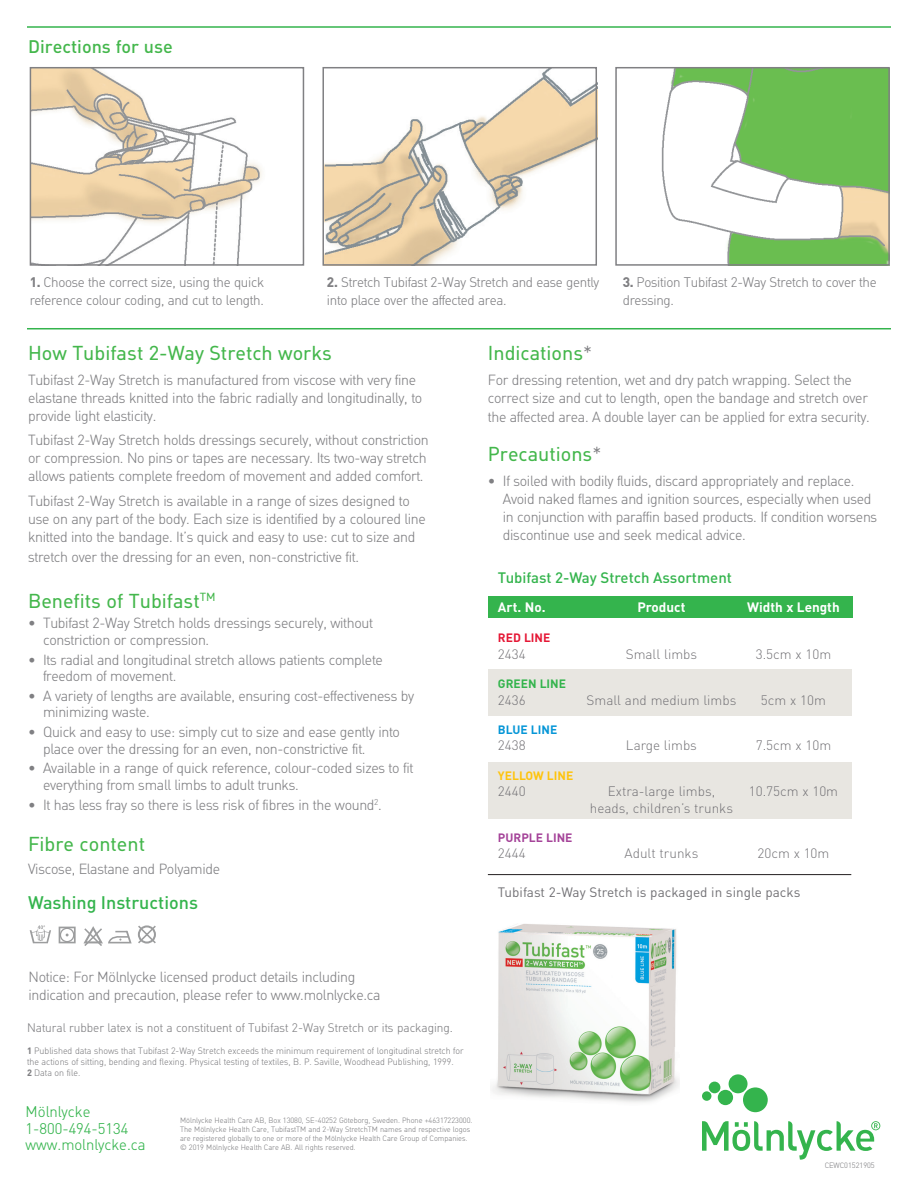
<style>
.page{position:relative;width:918px;height:1188px;background:#fff}
.page>*{position:absolute;margin:0;border:0;box-sizing:border-box;transform-origin:0 0}
.Rubrik_till_sid_2{font:19.5px "MHC Din";color:#44b74c}
.t1{font:500 18px "DIN";color:#34b44d}
.Rubrik_till_sid_2-2{font:500 18px "DIN";color:#44b74c}
.Copy{font:300 15px "MHC Din";color:#34b44d}
.t2{font:500 15px "DIN";color:#34b44d}
.Rubrik_till_sid_2-3{font:300 14.25px/18px "MHC Din";letter-spacing:-.02em;color:#808083}
.Rubrik_till_sid_2-4{font:300 13.5px/18px "MHC Din";letter-spacing:-.02em;color:#808083}
.t3{font:300 13.5px "DIN";color:#717074}
.t4{font:13.5px "DIN";color:#717074}
.t5{font:700 13.5px "DIN";color:#fff}
.Copy-2{font:300 12px "MHC Din";color:#808083}
.t6{font:700 12px "DIN";color:#fec40e}
.t7{font:700 12px "DIN";color:#a54499}
.t8{font:700 12px "DIN";color:#34b44d}
.t9{font:700 12px "DIN";color:#0696d7}
.t10{font:700 12px "DIN";color:#e51836}
.Copy-3{font:300 9px/10.8px "MHC Din";color:#808083}
.Copy-4{font:300 7.5px "MHC Din";color:#808083}
.s1{font-weight:700}
.s2{font-weight:300;color:#808083}
</style>
<div class="page">
<svg style="left:702px;top:1074px;width:178px;height:86px"></svg>
<hr style="left:27px;top:26px;width:864px;height:2px;background:#34b44d">
<hr style="left:27px;top:328px;width:864px;height:1px;background:#34b44d">
<img style="left:33px;top:70px;width:229px;height:193px">
<div style="left:30px;top:67px;width:274px;height:199px;border:2px solid #808083"></div>
<img style="left:325px;top:70px;width:269px;height:193px">
<div style="left:322px;top:67px;width:275px;height:199px;border:2px solid #808083"></div>
<img style="left:661px;top:70px;width:226px;height:193px">
<div style="left:615px;top:67px;width:275px;height:199px;border:2px solid #808083"></div>
<svg style="left:59px;top:927px;width:17px;height:16px"></svg>
<svg style="left:83px;top:925px;width:73px;height:21px"></svg>
<svg style="left:30px;top:925px;width:21px;height:18px"></svg>
<div style="left:488px;top:596px;width:365px;height:22px;background:#34b44d"></div>
<div style="left:488px;top:669px;width:363px;height:47px;background:#e8e6e1"></div>
<div style="left:488px;top:762px;width:363px;height:57px;background:#e8e6e1"></div>
<hr style="left:488px;top:874px;width:363px;height:1px;background:#231f20">
<img style="left:492px;top:924px;width:188px;height:179px">
<p class="Rubrik_till_sid_2-2" style="left:28px;top:35px;width:146px">Directions for use</p>
<p class="Rubrik_till_sid_2-4" style="left:30px;top:273px;width:236px"><span class="s1">1.</span> Choose the correct size, using the quick reference colour coding, and cut to length.</p>
<p class="Rubrik_till_sid_2-4" style="left:327px;top:273px;width:274px"><span class="s1">2.</span> Stretch Tubifast 2-Way Stretch and ease gently into place over the affected area.</p>
<p class="Rubrik_till_sid_2-4" style="left:623px;top:273px;width:255px"><span class="s1">3.</span> Position Tubifast 2-Way Stretch to cover the dressing.</p>
<p class="Rubrik_till_sid_2" style="left:28px;top:341px;width:306px">How Tubifast 2-Way Stretch works</p>
<p class="Rubrik_till_sid_2-3" style="left:28px;top:371px;width:396px">Tubifast 2-Way Stretch is manufactured from viscose with very fine elastane threads knitted into the fabric radially and longitudinally, to provide light elasticity.</p>
<p class="Rubrik_till_sid_2-3" style="left:28px;top:431px;width:402px">Tubifast 2-Way Stretch holds dressings securely, without constriction or compression. No pins or tapes are necessary. Its two-way stretch allows patients complete freedom of movement and added comfort.</p>
<p class="Rubrik_till_sid_2-3" style="left:28px;top:492px;width:399px">Tubifast 2-Way Stretch is available in a range of sizes designed to use on any part of the body. Each size is identified by a coloured line knitted into the bandage. It’s quick and easy to use: cut to size and</p>
<p class="Rubrik_till_sid_2-3" style="left:28px;top:548px;width:333px">stretch over the dressing for an even, non-constrictive fit.</p>
<p class="Rubrik_till_sid_2" style="left:28px;top:589px;width:189px">Benefits of Tubifast<sup>TM</sup></p>
<p class="Rubrik_till_sid_2-3" style="left:43px;top:615px;width:331px;line-height:16.5px;text-indent:-15px">• Tubifast 2-Way Stretch holds dressings securely, without constriction or compression.</p>
<p class="Rubrik_till_sid_2-3" style="left:43px;top:651px;width:341px;line-height:16.5px;text-indent:-15px">• Its radial and longitudinal stretch allows patients complete freedom of movement.</p>
<p class="Rubrik_till_sid_2-3" style="left:43px;top:688px;width:373px;line-height:16.5px;text-indent:-15px">• A variety of lengths are available, ensuring cost-effectiveness by minimizing waste.</p>
<p class="Rubrik_till_sid_2-3" style="left:43px;top:724px;width:358px;line-height:16.5px;text-indent:-15px">• Quick and easy to use: simply cut to size and ease gently into place over the dressing for an even, non-constrictive fit.</p>
<p class="Rubrik_till_sid_2-3" style="left:43px;top:760px;width:372px;line-height:16.5px;text-indent:-15px">• Available in a range of quick reference, colour-coded sizes to fit everything from small limbs to adult trunks.</p>
<p class="Rubrik_till_sid_2-3" style="left:28px;top:796px;width:355px">• It has less fray so there is less risk of fibres in the wound<sup>2</sup>.</p>
<p class="Rubrik_till_sid_2" style="left:28px;top:833px;width:119px">Fibre content</p>
<p class="Rubrik_till_sid_2-3" style="left:28px;top:860px;width:194px">Viscose, Elastane and Polyamide</p>
<p class="t1" style="left:28px;top:891px;width:171px">Washing Instructions</p>
<p class="Rubrik_till_sid_2" style="left:488px;top:341px;width:106px">Indications<span class="s2">*</span></p>
<p class="Rubrik_till_sid_2-3" style="left:488px;top:371px;width:381px">For dressing retention, wet and dry patch wrapping. Select the correct size and cut to length, open the bandage and stretch over</p>
<p class="Rubrik_till_sid_2-3" style="left:488px;top:408px;width:383px">the affected area. A double layer can be applied for extra security.</p>
<p class="Rubrik_till_sid_2" style="left:488px;top:443px;width:115px">Precautions<span class="s2">*</span></p>
<p class="Rubrik_till_sid_2-3" style="left:503px;top:472px;width:376px;text-indent:-15px">• If soiled with bodily fluids, discard appropriately and replace.<br>Avoid naked flames and ignition sources, especially when used in conjunction with paraffin based products. If condition worsens discontinue use and seek medical advice.</p>
<p class="t2" style="left:498px;top:568px;width:236px">Tubifast 2-Way Stretch Assortment</p>
<p class="t5" style="left:498px;top:599px;width:49px">Art. No.</p>
<p class="t5" style="left:637px;top:599px;width:50px">Product</p>
<p class="t5" style="left:747px;top:599px;width:94px">Width x Length</p>
<p class="t10" style="left:498px;top:630px;width:54px">RED LINE</p>
<p class="t3" style="left:498px;top:646px;width:29px">2434</p>
<p class="t3" style="left:626px;top:646px;width:73px">Small limbs</p>
<p class="t3" style="left:756px;top:646px;width:77px">3.5cm x 10m</p>
<p class="t8" style="left:498px;top:676px;width:70px">GREEN LINE</p>
<p class="t3" style="left:498px;top:692px;width:29px">2436</p>
<p class="t3" style="left:587px;top:692px;width:151px">Small and medium limbs</p>
<p class="t3" style="left:761px;top:692px;width:66px">5cm x 10m</p>
<p class="t9" style="left:498px;top:722px;width:61px">BLUE LINE</p>
<p class="t3" style="left:498px;top:737px;width:29px">2438</p>
<p class="t3" style="left:626px;top:737px;width:72px">Large limbs</p>
<p class="t3" style="left:756px;top:737px;width:77px">7.5cm x 10m</p>
<p class="t6" style="left:498px;top:768px;width:77px">YELLOW LINE</p>
<p class="t3" style="left:498px;top:783px;width:29px">2440</p>
<p class="t3" style="left:608px;top:783px;width:109px">Extra-large limbs,</p>
<p class="t3" style="left:749px;top:783px;width:91px">10.75cm x 10m</p>
<p class="t3" style="left:590px;top:800px;width:145px">heads, children’s trunks</p>
<p class="t7" style="left:498px;top:830px;width:76px">PURPLE LINE</p>
<p class="t3" style="left:498px;top:845px;width:29px">2444</p>
<p class="t3" style="left:625px;top:845px;width:75px">Adult trunks</p>
<p class="t3" style="left:758px;top:845px;width:73px">20cm x 10m</p>
<p class="t4" style="left:498px;top:884px;width:304px">Tubifast 2-Way Stretch is packaged in single packs</p>
<p class="Rubrik_till_sid_2-3" style="left:28px;top:968px;width:354px">Notice: For Mölnlycke licensed product details including indication and precaution, please refer to www.molnlycke.ca</p>
<p class="Copy-2" style="left:27px;top:1021px;width:428px">Natural rubber latex is not a constituent of Tubifast 2-Way Stretch or its packaging.</p>
<p class="Copy-3" style="left:27px;top:1045px;width:438px"><span class="s1">1</span> Published data shows that Tubifast 2-Way Stretch exceeds the minimum requirement of longitudinal stretch for the actions of sitting, bending and flexing. Physical testing of textiles, B. P. Saville, Woodhead Publishing, 1999.</p>
<p class="Copy-3" style="left:27px;top:1067px;width:55px"><span class="s1">2</span> Data on file.</p>
<p class="Copy" style="left:26px;top:1103px;width:66px">Mölnlycke</p>
<p class="Copy" style="left:26px;top:1120px;width:104px">1-800-494-5134</p>
<p class="Copy" style="left:26px;top:1136px;width:121px">www.molnlycke.ca</p>
<p class="Copy-4" style="left:180px;top:1116px;width:294px">Mölnlycke Health Care AB, Box 13080, SE-40252 Göteborg, Sweden. Phone +46317223000.</p>
<p class="Copy-4" style="left:180px;top:1125px;width:292px">The Mölnlycke Health Care, TubifastTM and 2-Way StretchTM names and respective logos</p>
<p class="Copy-4" style="left:180px;top:1134px;width:289px">are registered globally to one or more of the Mölnlycke Health Care Group of Companies.</p>
<p class="Copy-4" style="left:180px;top:1143px;width:177px">© 2019 Mölnlycke Health Care AB. All rights reserved.</p>
<p class="Copy-4" style="left:825px;top:1161px;width:52px">CEWC01521905</p>
</div>
